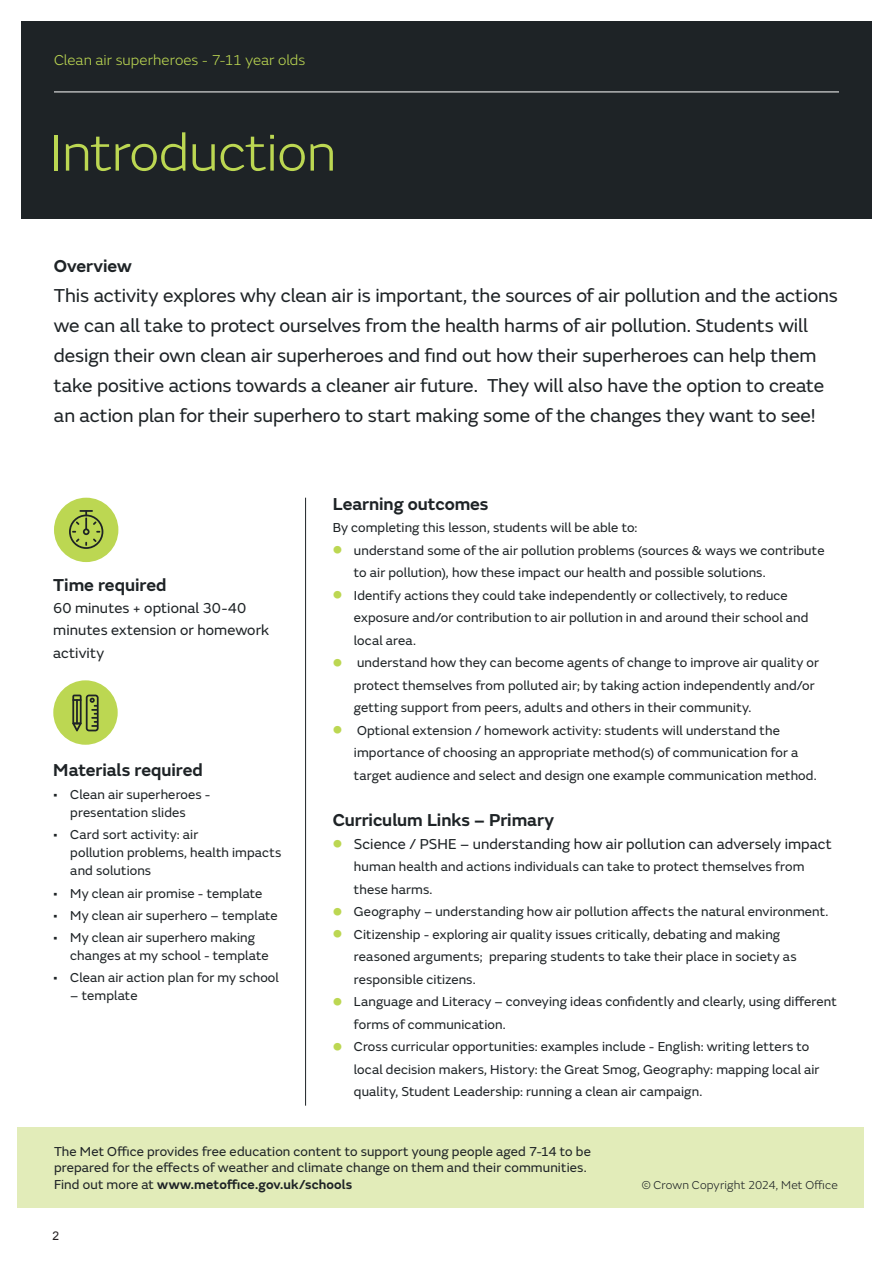
<style>
.page{position:relative;width:893px;height:1263px;background:#fff}
.page>*{position:absolute;margin:0;border:0;box-sizing:border-box;transform-origin:0 0}
.t1{font:300 54px "FS Emeric";letter-spacing:-.01em;color:#bcd752}
.t2{font:19.5px/30px "FS Emeric";letter-spacing:-.005em;color:#1e2326}
.t3{font:600 18px "FS Emeric";letter-spacing:-.005em;color:#1e2326}
.t4{font:15px/22.5px "FS Emeric";letter-spacing:.005em;color:#1e2326}
.t5{font:300 15px "FS Emeric";color:#bcd752}
.t6{font:13.5px/22.5px "FS Emeric";letter-spacing:.01em;color:#1e2326}
.t7{font:300 12px "FS Emeric";letter-spacing:.01em;color:#1e2326}
.t8{font:12px "Arial";color:#231f20}
.s1{font-family:"Arial";font-weight:700;font-size:27px;color:#bcd752}
.s2{font-weight:600}
</style>
<div class="page">
<div style="left:53px;top:680px;width:65px;height:65px;background:#bcd752;border-radius:50%"></div>
<svg style="left:72px;top:694px;width:27px;height:37px"></svg>
<div style="left:54px;top:498px;width:64px;height:64px;background:#bcd752;border-radius:50%"></div>
<svg style="left:69px;top:510px;width:34px;height:39px"></svg>
<div style="left:21px;top:21px;width:851px;height:198px;background:#1e2326"></div>
<hr style="left:54px;top:92px;width:785px;height:1px;background:#fff">
<hr style="left:305px;top:498px;width:1px;height:608px;background:#1e2326">
<div style="left:17px;top:1127px;width:846px;height:81px;background:#e2ecb9"></div>
<p class="t5" style="left:54px;top:50px;width:253px">Clean air superheroes - 7-11 year olds</p>
<h1 class="t1" style="left:50px;top:116px;width:288px">Introduction</h1>
<h3 class="t3" style="left:54px;top:252px;width:79px">Overview</h3>
<p class="t2" style="left:54px;top:280px;width:785px">This activity explores why clean air is important, the sources of air pollution and the actions we can all take to protect ourselves from the health harms of air pollution. Students will design their own clean air superheroes and find out how their superheroes can help them take positive actions towards a cleaner air future. They will also have the option to create an action plan for their superhero to start making some of the changes they want to see!</p>
<h3 class="t3" style="left:53px;top:571px;width:115px">Time required</h3>
<p class="t4" style="left:53px;top:596px;width:217px">60 minutes + optional 30-40 minutes extension or homework activity</p>
<h3 class="t3" style="left:53px;top:756px;width:151px">Materials required</h3>
<p class="t6" style="left:53px;top:785px;width:159px;line-height:18px;text-align:center">• Clean air superheroes - presentation slides</p>
<p class="t6" style="left:70px;top:825px;width:213px;line-height:18px;text-indent:-17px">• Card sort activity: air<br>pollution problems, health impacts and solutions</p>
<p class="t6" style="left:53px;top:881px;width:211px">• My clean air promise - template</p>
<p class="t6" style="left:53px;top:903px;width:226px">• My clean air superhero – template</p>
<p class="t6" style="left:70px;top:928px;width:200px;line-height:18px;text-indent:-17px">• My clean air superhero making changes at my school - template</p>
<p class="t6" style="left:53px;top:966px;width:227px">• Clean air action plan for my school</p>
<p class="t6" style="left:70px;top:984px;width:69px">– template</p>
<h3 class="t3" style="left:333px;top:490px;width:157px">Learning outcomes</h3>
<p class="t6" style="left:333px;top:516px;width:306px">By completing this lesson, students will be able to:</p>
<p class="t6" style="left:354px;top:538px;width:472px;text-indent:-21px"><span class="s1">•</span> understand some of the air pollution problems (sources &amp; ways we contribute to air pollution), how these impact our health and possible solutions.</p>
<p class="t6" style="left:354px;top:583px;width:456px;text-indent:-21px"><span class="s1">•</span> Identify actions they could take independently or collectively, to reduce exposure and/or contribution to air pollution in and around their school and local area.</p>
<p class="t6" style="left:354px;top:651px;width:467px;text-indent:-21px"><span class="s1">•</span> understand how they can become agents of change to improve air quality or protect themselves from polluted air; by taking action independently and/or getting support from peers, adults and others in their community.</p>
<p class="t6" style="left:354px;top:718px;width:464px;text-indent:-21px"><span class="s1">•</span> Optional extension / homework activity: students will understand the importance of choosing an appropriate method(s) of communication for a target audience and select and design one example communication method.</p>
<h3 class="t3" style="left:333px;top:806px;width:223px">Curriculum Links – Primary</h3>
<p class="t4" style="left:333px;top:832px;width:501px"><span class="s1">•</span> Science / PSHE – understanding how air pollution can adversely impact</p>
<p class="t6" style="left:354px;top:855px;width:452px">human health and actions individuals can take to protect themselves from these harms.</p>
<p class="t6" style="left:333px;top:900px;width:497px"><span class="s1">•</span> Geography – understanding how air pollution affects the natural environment.</p>
<p class="t6" style="left:354px;top:922px;width:444px;text-indent:-21px"><span class="s1">•</span> Citizenship - exploring air quality issues critically, debating and making reasoned arguments; preparing students to take their place in society as responsible citizens.</p>
<p class="t6" style="left:354px;top:990px;width:484px;text-indent:-21px"><span class="s1">•</span> Language and Literacy – conveying ideas confidently and clearly, using different forms of communication.</p>
<p class="t6" style="left:354px;top:1035px;width:467px;text-indent:-21px"><span class="s1">•</span> Cross curricular opportunities: examples include - English: writing letters to local decision makers, History: the Great Smog, Geography: mapping local air quality, Student Leadership: running a clean air campaign.</p>
<p class="t6" style="left:54px;top:1142px;width:538px;line-height:16.5px">The Met Office provides free education content to support young people aged 7-14 to be prepared for the effects of weather and climate change on them and their communities.<br>Find out more at <span class="s2">www.metoffice.gov.uk/schools</span></p>
<p class="t8" style="left:52px;top:1228px;width:8px">2</p>
<p class="t7" style="left:642px;top:1176px;width:197px">© Crown Copyright 2024, Met Office</p>
</div>
